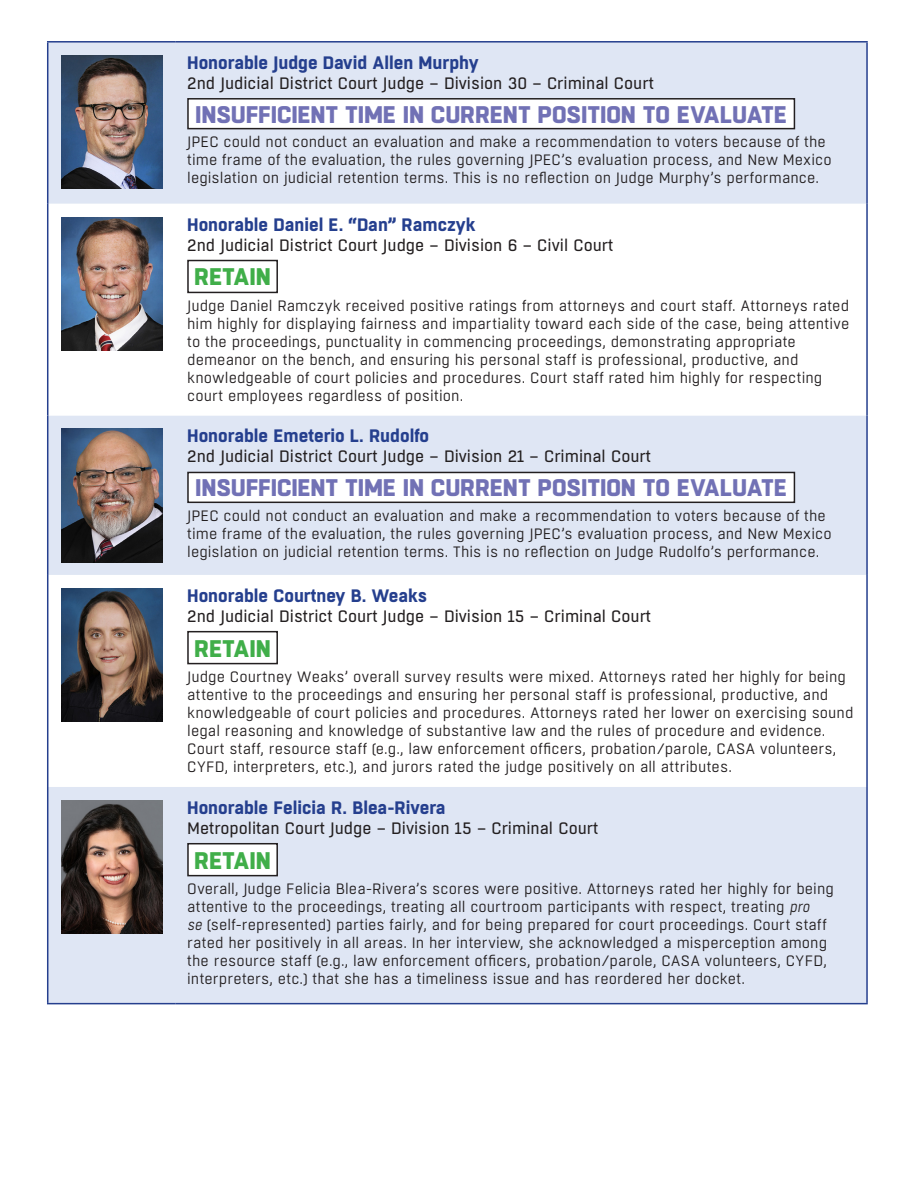
<style>
.page{position:relative;width:918px;height:1188px;background:#fff}
.page>*{position:absolute;margin:0;border:0;box-sizing:border-box;transform-origin:0 0}
.t1{font:800 24px "Boxed";letter-spacing:-.005em;color:#7171b5}
.t2{font:800 24px "Boxed";letter-spacing:-.01em;color:#40ae49}
.t3{font:700 18px "Boxed";color:#253f8e}
.t4{font:16.5px "Boxed";color:#231f20}
.t5{font:15px/18px "Boxed";letter-spacing:.005em;color:#231f20}
.s1{font-style:italic}
</style>
<div class="page">
<div style="left:48px;top:43px;width:818px;height:960px;background:#dfe6f4"></div>
<svg style="left:48px;top:204px;width:818px;height:583px"></svg>
<hr style="left:47px;top:43px;width:1px;height:161px;background:#253f8e">
<hr style="left:47px;top:204px;width:1px;height:211px;background:#253f8e">
<hr style="left:47px;top:415px;width:1px;height:160px;background:#253f8e">
<hr style="left:47px;top:575px;width:1px;height:212px;background:#253f8e">
<hr style="left:47px;top:787px;width:1px;height:216px;background:#253f8e">
<hr style="left:866px;top:43px;width:2px;height:161px;background:#253f8e">
<hr style="left:866px;top:204px;width:2px;height:211px;background:#253f8e">
<hr style="left:866px;top:415px;width:2px;height:160px;background:#253f8e">
<hr style="left:866px;top:575px;width:2px;height:212px;background:#253f8e">
<hr style="left:866px;top:787px;width:2px;height:216px;background:#253f8e">
<hr style="left:47px;top:41px;width:128px;height:2px;background:#253f8e">
<hr style="left:175px;top:41px;width:693px;height:2px;background:#253f8e">
<hr style="left:47px;top:1003px;width:128px;height:1px;background:#253f8e">
<hr style="left:175px;top:1003px;width:693px;height:1px;background:#253f8e">
<img style="left:61px;top:55px;width:101px;height:133px">
<div style="left:188px;top:99px;width:606px;height:30px;background:#fff"></div>
<div style="left:187px;top:98px;width:608px;height:31px;border:2px solid #231f20"></div>
<img style="left:61px;top:217px;width:101px;height:133px">
<div style="left:188px;top:261px;width:89px;height:31px;background:#fff"></div>
<div style="left:187px;top:260px;width:91px;height:33px;border:2px solid #231f20"></div>
<img style="left:61px;top:429px;width:101px;height:133px">
<div style="left:188px;top:472px;width:606px;height:30px;background:#fff"></div>
<div style="left:187px;top:472px;width:608px;height:31px;border:2px solid #231f20"></div>
<img style="left:61px;top:588px;width:101px;height:134px">
<div style="left:188px;top:632px;width:89px;height:32px;background:#fff"></div>
<div style="left:187px;top:631px;width:91px;height:33px;border:2px solid #231f20"></div>
<img style="left:61px;top:800px;width:101px;height:134px">
<div style="left:188px;top:844px;width:89px;height:32px;background:#fff"></div>
<div style="left:187px;top:843px;width:91px;height:33px;border:2px solid #231f20"></div>
<p class="t3" style="left:187px;top:50px;width:293px">Honorable Judge David Allen Murphy</p>
<p class="t4" style="left:187px;top:72px;width:468px">2nd Judicial District Court Judge – Division 30 – Criminal Court</p>
<p class="t1" style="left:195px;top:98px;width:593px">INSUFFICIENT TIME IN CURRENT POSITION TO EVALUATE</p>
<p class="t5" style="left:187px;top:133px;width:646px">JPEC could not conduct an evaluation and make a recommendation to voters because of the time frame of the evaluation, the rules governing JPEC’s evaluation process, and New Mexico legislation on judicial retention terms. This is no reflection on Judge Murphy’s performance.</p>
<p class="t3" style="left:187px;top:212px;width:290px">Honorable Daniel E. “Dan” Ramczyk</p>
<p class="t4" style="left:187px;top:234px;width:428px">2nd Judicial District Court Judge – Division 6 – Civil Court</p>
<p class="t2" style="left:194px;top:260px;width:78px">RETAIN</p>
<p class="t5" style="left:187px;top:297px;width:664px">Judge Daniel Ramczyk received positive ratings from attorneys and court staff. Attorneys rated him highly for displaying fairness and impartiality toward each side of the case, being attentive to the proceedings, punctuality in commencing proceedings, demonstrating appropriate demeanor on the bench, and ensuring his personal staff is professional, productive, and knowledgeable of court policies and procedures. Court staff rated him highly for respecting court employees regardless of position.</p>
<p class="t3" style="left:187px;top:424px;width:243px">Honorable Emeterio L. Rudolfo</p>
<p class="t4" style="left:187px;top:446px;width:465px">2nd Judicial District Court Judge – Division 21 – Criminal Court</p>
<p class="t1" style="left:195px;top:471px;width:593px">INSUFFICIENT TIME IN CURRENT POSITION TO EVALUATE</p>
<p class="t5" style="left:187px;top:507px;width:646px">JPEC could not conduct an evaluation and make a recommendation to voters because of the time frame of the evaluation, the rules governing JPEC’s evaluation process, and New Mexico legislation on judicial retention terms. This is no reflection on Judge Rudolfo’s performance.</p>
<p class="t3" style="left:187px;top:584px;width:241px">Honorable Courtney B. Weaks</p>
<p class="t4" style="left:187px;top:606px;width:465px">2nd Judicial District Court Judge – Division 15 – Criminal Court</p>
<p class="t2" style="left:194px;top:632px;width:78px">RETAIN</p>
<p class="t5" style="left:187px;top:668px;width:668px">Judge Courtney Weaks’ overall survey results were mixed. Attorneys rated her highly for being attentive to the proceedings and ensuring her personal staff is professional, productive, and knowledgeable of court policies and procedures. Attorneys rated her lower on exercising sound legal reasoning and knowledge of substantive law and the rules of procedure and evidence.<br>Court staff, resource staff (e.g., law enforcement officers, probation/parole, CASA volunteers, CYFD, interpreters, etc.), and jurors rated the judge positively on all attributes.</p>
<p class="t3" style="left:187px;top:796px;width:260px">Honorable Felicia R. Blea-Rivera</p>
<p class="t4" style="left:187px;top:818px;width:413px">Metropolitan Court Judge – Division 15 – Criminal Court</p>
<p class="t2" style="left:194px;top:844px;width:78px">RETAIN</p>
<p class="t5" style="left:187px;top:880px;width:648px">Overall, Judge Felicia Blea-Rivera’s scores were positive. Attorneys rated her highly for being attentive to the proceedings, treating all courtroom participants with respect, treating <span class="s1">pro<br>se</span> (self-represented) parties fairly, and for being prepared for court proceedings. Court staff rated her positively in all areas. In her interview, she acknowledged a misperception among the resource staff (e.g., law enforcement officers, probation/parole, CASA volunteers, CYFD, interpreters, etc.) that she has a timeliness issue and has reordered her docket.</p>
</div>
